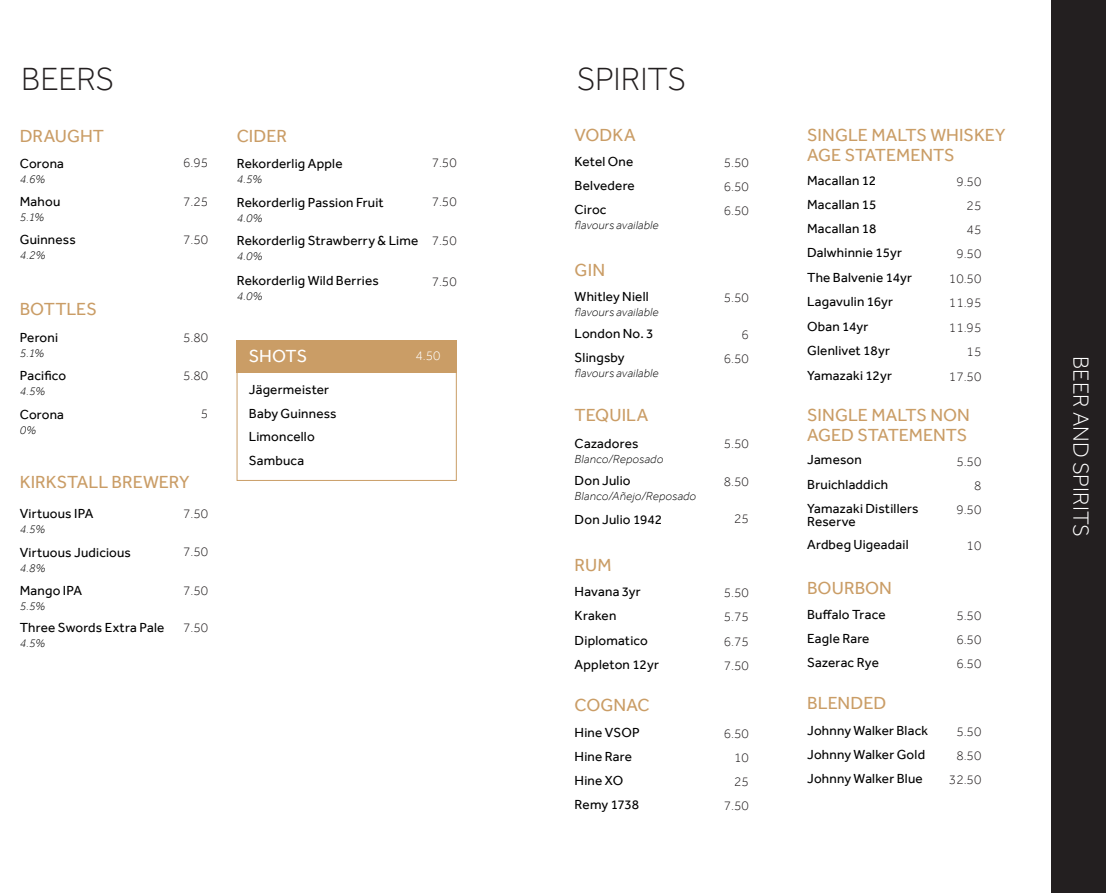
<style>
.page{position:relative;width:1106px;height:893px;background:#fff}
.page>*{position:absolute;margin:0;border:0;box-sizing:border-box;transform-origin:0 0}
.t1{font:300 33px "Effra";letter-spacing:-.01em;color:#231f20}
.t2{font:300 22.5px "Effra";color:#fff}
.t3{font:18px/19.5px "Effra";color:#ca9d66}
.t4{font:18px "Effra";letter-spacing:-.005em;color:#fff}
.t5{font:13.5px/23.5px "Effra";letter-spacing:.015em;color:#000001}
.t6{font:300 13.5px "Effra";color:#231f20}
.t7{font:300 13.5px "Effra";color:#fff}
.t8{font:italic 300 12px "Effra";letter-spacing:.015em;color:#000001}
</style>
<div class="page">
<div style="left:1051px;top:0;width:55px;height:893px;background:#231f20"></div>
<div style="left:237px;top:340px;width:220px;height:141px;border:1px solid #ca9d66"></div>
<div style="left:237px;top:340px;width:220px;height:33px;background:#ca9d66"></div>
<h1 class="t1" style="left:21px;top:59px;width:94px">BEERS</h1>
<h1 class="t1" style="left:576px;top:59px;width:111px">SPIRITS</h1>
<h3 class="t3" style="left:20px;top:126px;width:86px">DRAUGHT</h3>
<p class="t5" style="left:20px;top:152px;width:46px">Corona</p>
<p class="t8" style="left:20px;top:172px;width:27px">4.6%</p>
<p class="t5" style="left:20px;top:190px;width:42px">Mahou</p>
<p class="t8" style="left:20px;top:210px;width:26px">5.1%</p>
<p class="t5" style="left:20px;top:228px;width:58px">Guinness</p>
<p class="t8" style="left:20px;top:248px;width:27px">4.2%</p>
<h3 class="t3" style="left:20px;top:299px;width:79px">BOTTLES</h3>
<p class="t5" style="left:20px;top:326px;width:40px">Peroni</p>
<p class="t8" style="left:20px;top:346px;width:26px">5.1%</p>
<p class="t5" style="left:20px;top:364px;width:48px">Pacifico</p>
<p class="t8" style="left:20px;top:384px;width:27px">4.5%</p>
<p class="t5" style="left:20px;top:402px;width:46px">Corona</p>
<p class="t8" style="left:20px;top:423px;width:18px">0%</p>
<p class="t6" style="left:183px;top:155px;width:27px">6.95</p>
<p class="t6" style="left:183px;top:194px;width:27px">7.25</p>
<p class="t6" style="left:183px;top:232px;width:27px">7.50</p>
<p class="t6" style="left:183px;top:329px;width:27px">5.80</p>
<p class="t6" style="left:183px;top:367px;width:27px">5.80</p>
<p class="t6" style="left:201px;top:405px;width:9px">5</p>
<h3 class="t3" style="left:20px;top:472px;width:171px">KIRKSTALL BREWERY</h3>
<p class="t5" style="left:20px;top:501px;width:75px">Virtuous IPA</p>
<p class="t8" style="left:20px;top:522px;width:27px">4.5%</p>
<p class="t6" style="left:183px;top:505px;width:27px">7.50</p>
<p class="t5" style="left:20px;top:540px;width:113px">Virtuous Judicious</p>
<p class="t8" style="left:20px;top:561px;width:27px">4.8%</p>
<p class="t6" style="left:183px;top:543px;width:27px">7.50</p>
<p class="t5" style="left:20px;top:578px;width:64px">Mango IPA</p>
<p class="t8" style="left:20px;top:599px;width:27px">5.5%</p>
<p class="t6" style="left:183px;top:582px;width:27px">7.50</p>
<p class="t5" style="left:20px;top:615px;width:146px">Three Swords Extra Pale</p>
<p class="t8" style="left:20px;top:636px;width:27px">4.5%</p>
<p class="t6" style="left:183px;top:619px;width:27px">7.50</p>
<h3 class="t3" style="left:237px;top:126px;width:52px">CIDER</h3>
<p class="t5" style="left:237px;top:152px;width:107px">Rekorderlig Apple</p>
<p class="t8" style="left:237px;top:172px;width:27px">4.5%</p>
<p class="t6" style="left:431px;top:155px;width:27px">7.50</p>
<p class="t5" style="left:237px;top:190px;width:149px">Rekorderlig Passion Fruit</p>
<p class="t8" style="left:237px;top:211px;width:27px">4.0%</p>
<p class="t6" style="left:431px;top:194px;width:27px">7.50</p>
<p class="t5" style="left:237px;top:228px;width:183px">Rekorderlig Strawberry &amp; Lime</p>
<p class="t8" style="left:237px;top:249px;width:27px">4.0%</p>
<p class="t6" style="left:431px;top:232px;width:27px">7.50</p>
<p class="t5" style="left:237px;top:268px;width:144px">Rekorderlig Wild Berries</p>
<p class="t8" style="left:237px;top:289px;width:27px">4.0%</p>
<p class="t6" style="left:431px;top:273px;width:27px">7.50</p>
<h3 class="t4" style="left:249px;top:345px;width:60px">SHOTS</h3>
<p class="t5" style="left:249px;top:378px;width:89px">Jägermeister<br>Baby Guinness<br>Limoncello<br>Sambuca</p>
<p class="t7" style="left:415px;top:347px;width:27px">4.50</p>
<h3 class="t3" style="left:574px;top:125px;width:63px">VODKA</h3>
<p class="t5" style="left:574px;top:149px;width:60px">Ketel One</p>
<p class="t6" style="left:724px;top:154px;width:27px">5.50</p>
<p class="t5" style="left:574px;top:173px;width:62px">Belvedere</p>
<p class="t6" style="left:724px;top:178px;width:27px">6.50</p>
<p class="t5" style="left:574px;top:197px;width:33px">Ciroc</p>
<p class="t8" style="left:574px;top:218px;width:86px">flavours available</p>
<p class="t6" style="left:724px;top:202px;width:27px">6.50</p>
<h3 class="t3" style="left:574px;top:260px;width:32px">GIN</h3>
<p class="t5" style="left:574px;top:284px;width:76px">Whitley Niell</p>
<p class="t8" style="left:574px;top:305px;width:86px">flavours available</p>
<p class="t6" style="left:724px;top:289px;width:27px">5.50</p>
<p class="t5" style="left:574px;top:321px;width:81px">London No. 3</p>
<p class="t6" style="left:741px;top:326px;width:9px">6</p>
<p class="t5" style="left:574px;top:345px;width:52px">Slingsby</p>
<p class="t8" style="left:574px;top:366px;width:86px">flavours available</p>
<p class="t6" style="left:724px;top:350px;width:27px">6.50</p>
<h3 class="t3" style="left:574px;top:405px;width:75px">TEQUILA</h3>
<p class="t5" style="left:574px;top:432px;width:65px">Cazadores</p>
<p class="t8" style="left:574px;top:453px;width:90px">Blanco/Reposado</p>
<p class="t5" style="left:574px;top:469px;width:57px">Don Julio</p>
<p class="t8" style="left:574px;top:490px;width:123px">Blanco/Añejo/Reposado</p>
<p class="t6" style="left:724px;top:435px;width:27px">5.50</p>
<p class="t6" style="left:724px;top:474px;width:27px">8.50</p>
<p class="t5" style="left:574px;top:508px;width:89px">Don Julio 1942</p>
<p class="t6" style="left:734px;top:511px;width:16px">25</p>
<h3 class="t3" style="left:574px;top:555px;width:38px">RUM</h3>
<p class="t5" style="left:574px;top:580px;width:68px">Havana 3yr</p>
<p class="t6" style="left:724px;top:585px;width:27px">5.50</p>
<p class="t5" style="left:574px;top:604px;width:43px">Kraken</p>
<p class="t6" style="left:724px;top:609px;width:27px">5.75</p>
<p class="t5" style="left:574px;top:628px;width:75px">Diplomatico</p>
<p class="t6" style="left:724px;top:633px;width:27px">6.75</p>
<p class="t5" style="left:574px;top:653px;width:86px">Appleton 12yr</p>
<p class="t6" style="left:724px;top:657px;width:27px">7.50</p>
<h3 class="t3" style="left:574px;top:695px;width:77px">COGNAC</h3>
<p class="t5" style="left:574px;top:720px;width:67px">Hine VSOP</p>
<p class="t6" style="left:724px;top:725px;width:27px">6.50</p>
<p class="t5" style="left:574px;top:744px;width:59px">Hine Rare</p>
<p class="t6" style="left:734px;top:749px;width:16px">10</p>
<p class="t5" style="left:574px;top:768px;width:50px">Hine XO</p>
<p class="t6" style="left:734px;top:773px;width:16px">25</p>
<p class="t5" style="left:574px;top:793px;width:66px">Remy 1738</p>
<p class="t6" style="left:724px;top:798px;width:27px">7.50</p>
<h3 class="t3" style="left:807px;top:125px;width:200px">SINGLE MALTS WHISKEY<br>AGE STATEMENTS</h3>
<p class="t5" style="left:807px;top:168px;width:71px">Macallan 12</p>
<p class="t6" style="left:956px;top:173px;width:27px">9.50</p>
<p class="t5" style="left:807px;top:192px;width:71px">Macallan 15</p>
<p class="t6" style="left:966px;top:197px;width:16px">25</p>
<p class="t5" style="left:807px;top:216px;width:71px">Macallan 18</p>
<p class="t6" style="left:966px;top:221px;width:16px">45</p>
<p class="t5" style="left:807px;top:241px;width:96px">Dalwhinnie 15yr</p>
<p class="t6" style="left:956px;top:246px;width:27px">9.50</p>
<p class="t5" style="left:807px;top:265px;width:106px">The Balvenie 14yr</p>
<p class="t6" style="left:949px;top:270px;width:34px">10.50</p>
<p class="t5" style="left:807px;top:290px;width:87px">Lagavulin 16yr</p>
<p class="t6" style="left:949px;top:295px;width:34px">11.95</p>
<p class="t5" style="left:807px;top:314px;width:63px">Oban 14yr</p>
<p class="t6" style="left:949px;top:319px;width:34px">11.95</p>
<p class="t5" style="left:807px;top:339px;width:84px">Glenlivet 18yr</p>
<p class="t6" style="left:966px;top:344px;width:16px">15</p>
<p class="t5" style="left:807px;top:363px;width:86px">Yamazaki 12yr</p>
<p class="t6" style="left:949px;top:368px;width:34px">17.50</p>
<h3 class="t3" style="left:807px;top:405px;width:164px">SINGLE MALTS NON<br>AGED STATEMENTS</h3>
<p class="t5" style="left:807px;top:448px;width:56px">Jameson</p>
<p class="t6" style="left:956px;top:453px;width:27px">5.50</p>
<p class="t5" style="left:807px;top:472px;width:83px">Bruichladdich</p>
<p class="t6" style="left:974px;top:477px;width:9px">8</p>
<p class="t5" style="left:807px;top:501px;width:113px;line-height:13.5px">Yamazaki Distillers<br>Reserve</p>
<p class="t6" style="left:956px;top:501px;width:27px">9.50</p>
<p class="t5" style="left:807px;top:532px;width:103px">Ardbeg Uigeadail</p>
<p class="t6" style="left:966px;top:537px;width:16px">10</p>
<h3 class="t3" style="left:807px;top:578px;width:86px">BOURBON</h3>
<p class="t5" style="left:807px;top:602px;width:80px">Buffalo Trace</p>
<p class="t6" style="left:956px;top:607px;width:27px">5.50</p>
<p class="t5" style="left:807px;top:627px;width:64px">Eagle Rare</p>
<p class="t6" style="left:956px;top:631px;width:27px">6.50</p>
<p class="t5" style="left:807px;top:651px;width:73px">Sazerac Rye</p>
<p class="t6" style="left:956px;top:656px;width:27px">6.50</p>
<h3 class="t3" style="left:807px;top:693px;width:81px">BLENDED</h3>
<p class="t5" style="left:807px;top:718px;width:122px">Johnny Walker Black</p>
<p class="t6" style="left:956px;top:723px;width:27px">5.50</p>
<p class="t5" style="left:807px;top:742px;width:119px">Johnny Walker Gold</p>
<p class="t6" style="left:956px;top:747px;width:27px">8.50</p>
<p class="t5" style="left:807px;top:766px;width:117px">Johnny Walker Blue</p>
<p class="t6" style="left:949px;top:771px;width:34px">32.50</p>
<h2 class="t2" style="left:1094px;top:356px;width:182px;rotate:90deg">BEER AND SPIRITS</h2>
</div>
